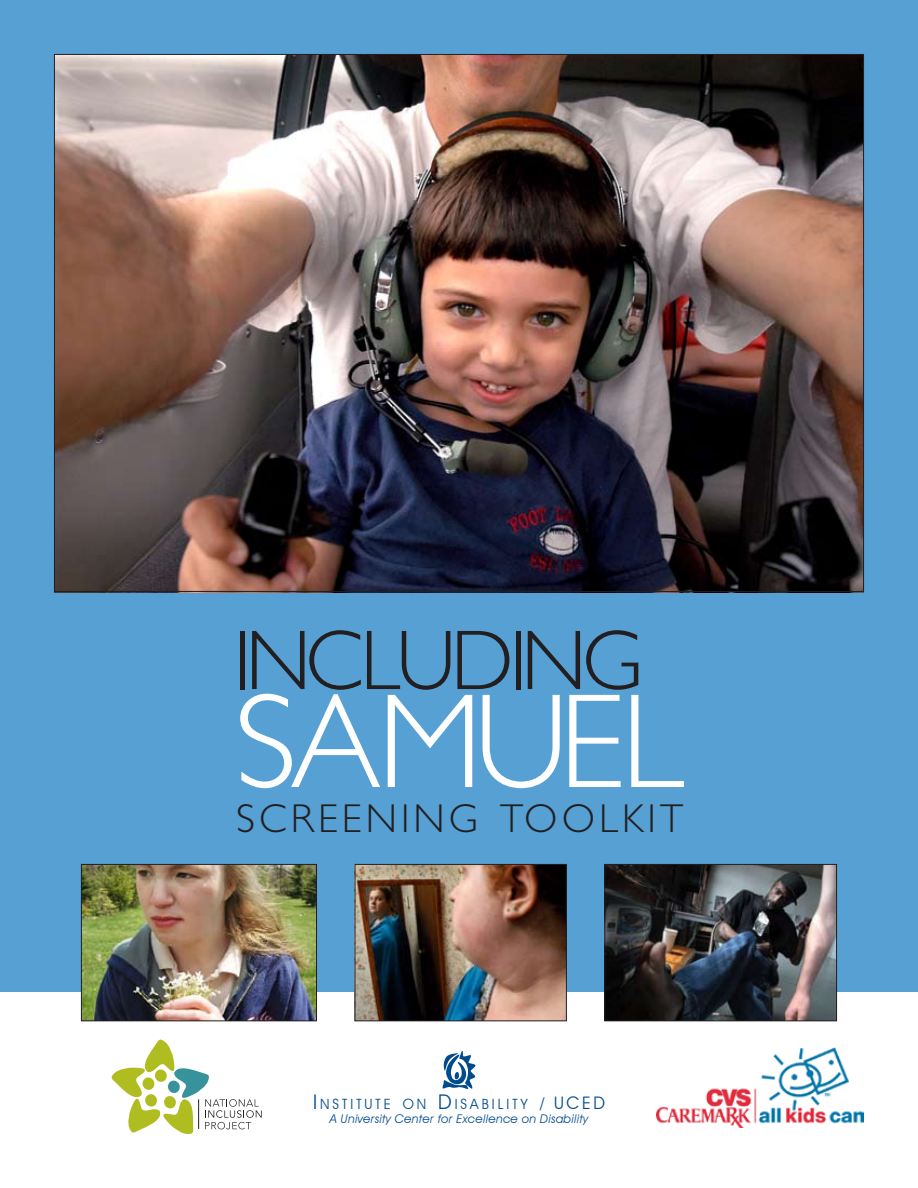
<style>
.page{position:relative;width:918px;height:1188px;background:#fff}
.page>*{position:absolute;margin:0;border:0;box-sizing:border-box;transform-origin:0 0}
.t1{font:300 135.15px "Gill Sans Std";letter-spacing:-.05em;color:#fff}
.t2{font:300 85.05px "Gill Sans Std";letter-spacing:-.06em;color:#231f20}
.t3{font:300 40.5px "Gill Sans Std";letter-spacing:.1em;color:#231f20}
.t4{font:14.1px "Avant Garde IT Cby BT";letter-spacing:.215em;color:#004b8e}
.t5{font:italic 12px "Avant Garde IT Cby BT";letter-spacing:.025em;color:#004b8e}
.s1{font-size:20.25px}
.s2{font-size:16.35px}
.s3{font-size:17.25px}
</style>
<div class="page">
<div style="left:0;top:0;width:918px;height:991px;background:#56a0d4"></div>
<img style="left:56px;top:56px;width:806px;height:534px">
<svg style="left:442px;top:1050px;width:34px;height:39px"></svg>
<svg style="left:112px;top:1040px;width:150px;height:94px"></svg>
<hr style="left:198px;top:1099px;width:1px;height:30px;background:#231f20">
<img style="left:657px;top:1048px;width:207px;height:79px">
<img style="left:83px;top:866px;width:232px;height:153px">
<div style="left:81px;top:864px;width:236px;height:157px;border:1px solid #231f20"></div>
<img style="left:357px;top:866px;width:208px;height:153px">
<div style="left:355px;top:864px;width:212px;height:157px;border:1px solid #231f20"></div>
<img style="left:606px;top:866px;width:229px;height:153px">
<div style="left:604px;top:864px;width:233px;height:157px;border:1px solid #231f20"></div>
<h2 class="t2" style="left:234px;top:613px;width:411px">INCLUDING</h2>
<h1 class="t1" style="left:234px;top:666px;width:451px">SAMUEL</h1>
<h3 class="t3" style="left:236px;top:796px;width:449px">SCREENING TOOLKIT</h3>
<p class="t4" style="left:313px;top:1096px;width:293px"><span class="s1">I</span>NSTI TUTE ON <span class="s1">D</span>I SABI LI TY <span class="s2">/</span> <span class="s3">UCED</span></p>
<p class="t5" style="left:330px;top:1111px;width:260px">A University Center for Excellence on Disability</p>
</div>
